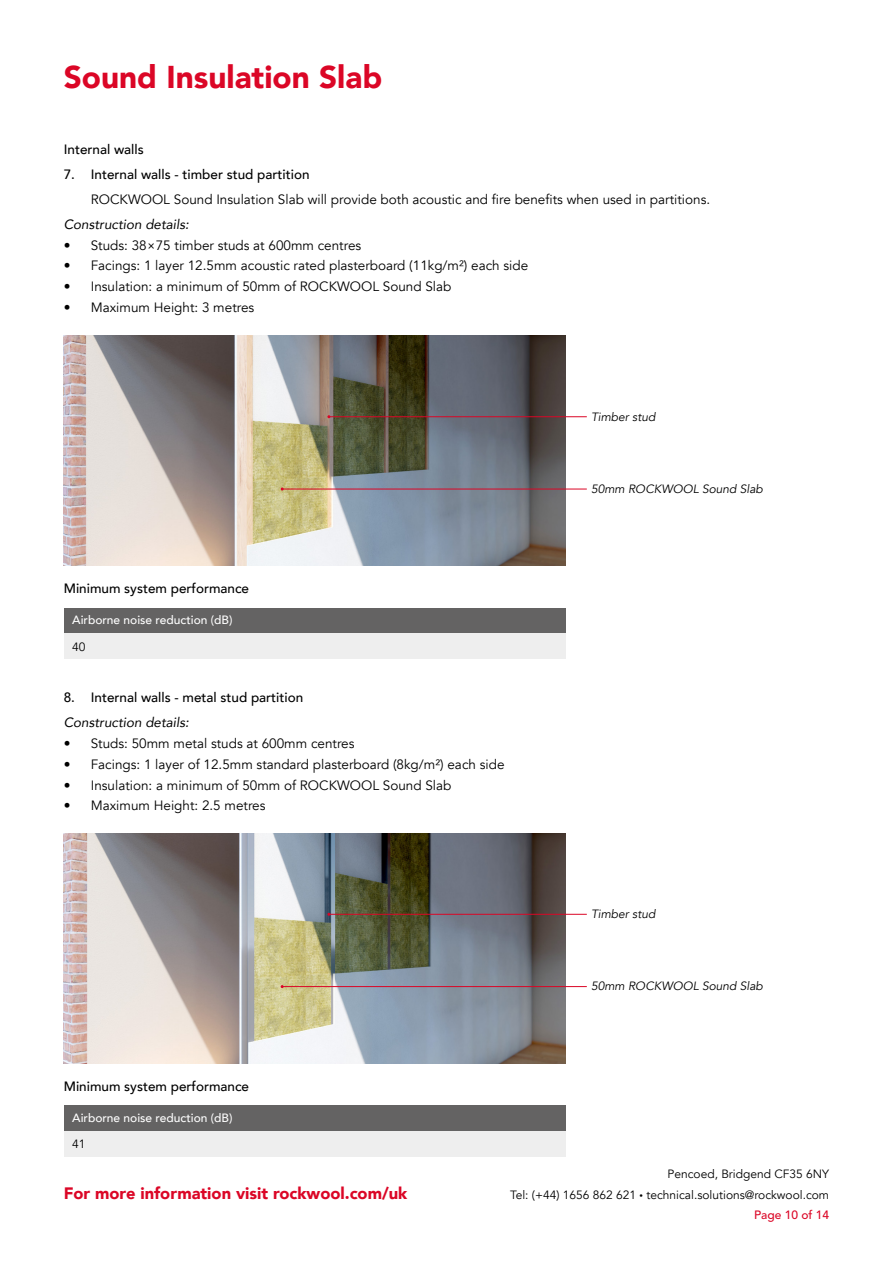
<style>
.page{position:relative;width:893px;height:1263px;background:#fff}
.page>*{position:absolute;margin:0;border:0;box-sizing:border-box;transform-origin:0 0}
.t1{font:900 31.5px "Avenir";color:#db0626}
.t2{font:900 16.5px "Avenir";color:#db0626}
.t3{font:13.5px "Avenir";color:#000}
.t4{font:500 13.5px "Avenir";color:#000}
.t5{font:italic 13.5px "Avenir";color:#000}
.t6{font:12px "Avenir";color:#000}
.t7{font:italic 12px "Avenir";color:#000}
.t8{font:500 12px "Avenir";color:#fff}
.t9{font:500 12px "Avenir LT Std";color:#db0626}
.s1{font-size:7.05px}
</style>
<div class="page">
<img style="left:64px;top:336px;width:502px;height:230px">
<img style="left:64px;top:833px;width:502px;height:230px">
<hr style="left:329px;top:416px;width:258px;height:1px;background:#db0626">
<hr style="left:329px;top:914px;width:258px;height:1px;background:#db0626">
<hr style="left:282px;top:489px;width:305px;height:1px;background:#db0626">
<hr style="left:282px;top:986px;width:305px;height:1px;background:#db0626">
<div style="left:64px;top:608px;width:502px;height:26px;background:#646363"></div>
<div style="left:64px;top:634px;width:502px;height:25px;background:#eee"></div>
<div style="left:64px;top:1106px;width:502px;height:25px;background:#646363"></div>
<div style="left:64px;top:1131px;width:502px;height:26px;background:#eee"></div>
<h1 class="t1" style="left:64px;top:50px;width:320px">Sound Insulation Slab</h1>
<p class="t4" style="left:64px;top:137px;width:81px">Internal walls</p>
<p class="t4" style="left:64px;top:162px;width:247px">7. Internal walls - timber stud partition</p>
<p class="t3" style="left:91px;top:191px;width:621px">ROCKWOOL Sound Insulation Slab will provide both acoustic and fire benefits when used in partitions.</p>
<p class="t5" style="left:64px;top:216px;width:127px">Construction details:</p>
<p class="t3" style="left:64px;top:237px;width:299px">• Studs: 38×75 timber studs at 600mm centres</p>
<p class="t3" style="left:64px;top:258px;width:466px">• Facings: 1 layer 12.5mm acoustic rated plasterboard (11kg/m²) each side</p>
<p class="t3" style="left:64px;top:278px;width:389px">• Insulation: a minimum of 50mm of ROCKWOOL Sound Slab</p>
<p class="t3" style="left:64px;top:299px;width:192px">• Maximum Height: 3 metres</p>
<p class="t7" style="left:591px;top:409px;width:66px">Timber stud</p>
<p class="t4" style="left:64px;top:577px;width:187px">Minimum system performance</p>
<p class="t8" style="left:72px;top:610px;width:162px">Airborne noise reduction (dB)</p>
<p class="t6" style="left:72px;top:639px;width:15px">40</p>
<p class="t4" style="left:64px;top:686px;width:241px">8. Internal walls - metal stud partition</p>
<p class="t5" style="left:64px;top:714px;width:127px">Construction details:</p>
<p class="t3" style="left:64px;top:735px;width:292px">• Studs: 50mm metal studs at 600mm centres</p>
<p class="t3" style="left:64px;top:756px;width:442px">• Facings: 1 layer of 12.5mm standard plasterboard (8kg/m²) each side</p>
<p class="t3" style="left:64px;top:777px;width:389px">• Insulation: a minimum of 50mm of ROCKWOOL Sound Slab</p>
<p class="t3" style="left:64px;top:798px;width:203px">• Maximum Height: 2.5 metres</p>
<p class="t4" style="left:64px;top:1074px;width:187px">Minimum system performance</p>
<p class="t8" style="left:72px;top:1107px;width:162px">Airborne noise reduction (dB)</p>
<p class="t6" style="left:72px;top:1137px;width:15px">41</p>
<p class="t7" style="left:591px;top:482px;width:173px">50mm ROCKWOOL Sound Slab</p>
<p class="t7" style="left:591px;top:907px;width:66px">Timber stud</p>
<p class="t7" style="left:591px;top:979px;width:173px">50mm ROCKWOOL Sound Slab</p>
<p class="t6" style="left:668px;top:1167px;width:163px">Pencoed, Bridgend CF35 6NY</p>
<p class="t2" style="left:64px;top:1179px;width:345px">For more information visit rockwool.com/uk</p>
<p class="t6" style="left:510px;top:1188px;width:320px">Tel: (+44) 1656 862 621 <span class="s1">•</span> technical.solutions@rockwool.com</p>
<p class="t9" style="left:754px;top:1207px;width:77px">Page 10 of 14</p>
</div>
